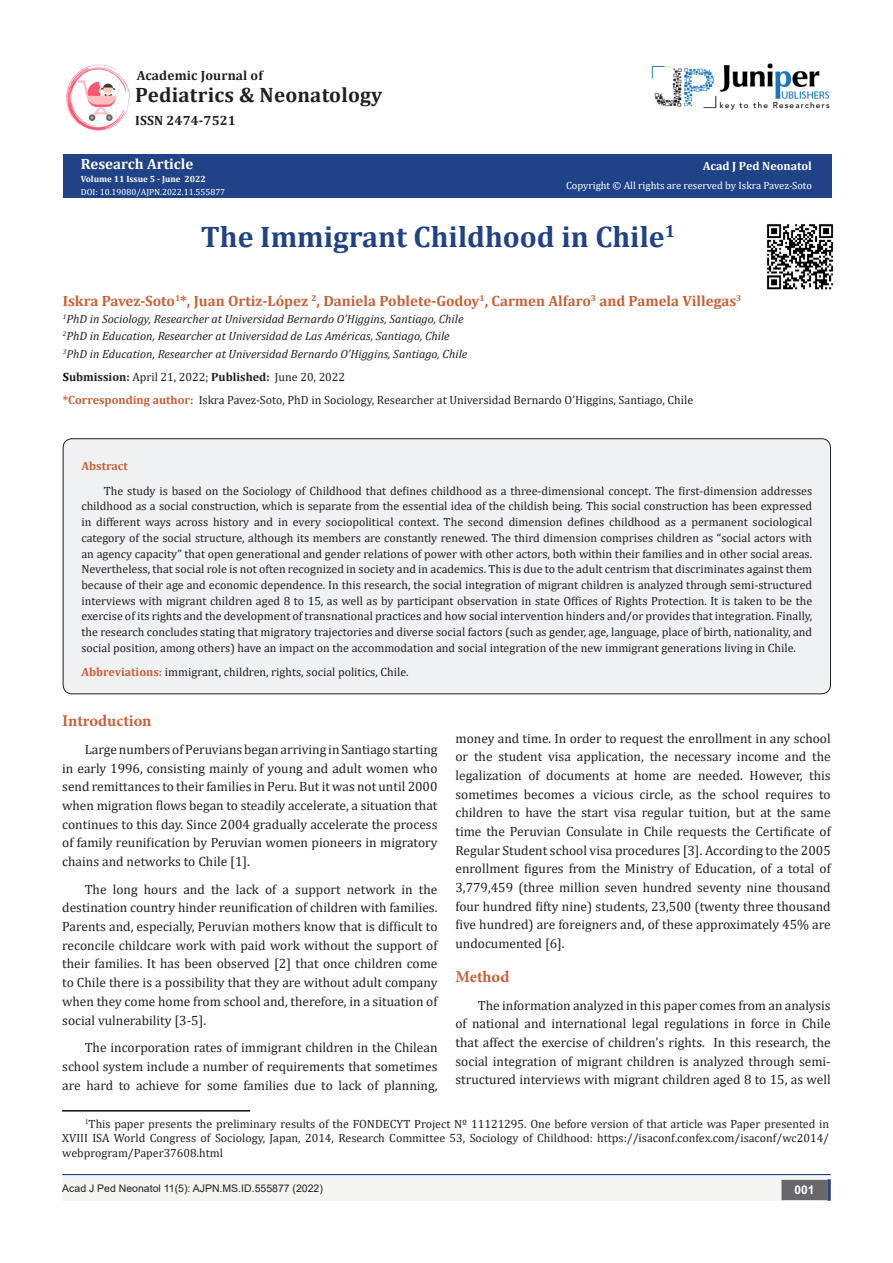
<style>
.page{position:relative;width:893px;height:1263px;background:#fff}
.page>*{position:absolute;margin:0;border:0;box-sizing:border-box;transform-origin:0 0}
.t1{font:700 29.85px "Cambria";color:#204287}
.t2{font:700 20.85px "Cambria";letter-spacing:.01em;color:#231f20}
.t3{font:700 16.5px "Minion Pro";letter-spacing:-.005em;color:#ca5f37}
.t4{font:700 15px "Cambria";color:#ca6035}
.t5{font:700 15px "Cambria";color:#fffefc}
.t6{font:13.5px/18.8px "Cambria";color:#231f20;text-align:justify}
.t7{font:700 13.5px "Cambria";letter-spacing:.01em;color:#231f20}
.List_Paragraph{font:12px/15.8px "Cambria";color:#231f20;text-align:justify}
.t8{font:italic 12px "Cambria";color:#231f20}
.t9{font:700 12px "Cambria";color:#fffefc}
.List_Paragraph-2{font:700 12px "Cambria";color:#ca5f37}
.t10{font:700 12px "Arial";color:#fff}
.t11{font:10.5px "Cambria";color:#fffefc}
.t12{font:10.5px "Arial";color:#231f20}
.t13{font:9px "Cambria";color:#fff}
.t14{font:700 9px "Cambria";color:#fffefc}
.s1{font-weight:700;color:#000}
.s2{font-weight:700}
.s3{font-weight:700;color:#ca6035}
.s4{font-weight:700;color:#ca5f37}
</style>
<div class="page">
<div style="left:63px;top:155px;width:768px;height:43px;background:#204287"></div>
<div style="left:62px;top:1175px;width:441px;height:26px;background:#f5f5f4"></div>
<img style="left:66px;top:64px;width:65px;height:67px">
<img style="left:651px;top:63px;width:179px;height:47px">
<div style="left:496px;top:1175px;width:334px;height:26px;background:#f5f5f4"></div>
<div style="left:782px;top:1180px;width:45px;height:19px;background:#68676a"></div>
<div style="left:781px;top:1180px;width:46px;height:20px;border:2px solid #68676a"></div>
<svg style="left:827px;top:1179px;width:4px;height:22px"></svg>
<hr style="left:62px;top:1174px;width:769px;height:1px;background:#253f8e">
<div style="left:63px;top:439px;width:767px;height:255px;background:#f0f1f2;border-radius:9px"></div>
<div style="left:63px;top:438px;width:768px;height:256px;border:1px solid #231f20;border-radius:9px"></div>
<img style="left:766px;top:224px;width:68px;height:66px">
<div style="left:62px;top:1110px;width:188px;height:1px;border:1px solid #231f20"></div>
<p class="t7" style="left:137px;top:66px;width:128px">Academic Journal of</p>
<p class="t2" style="left:135px;top:81px;width:249px">Pediatrics &amp; Neonatology</p>
<p class="t7" style="left:135px;top:111px;width:102px">ISSN 2474-7521</p>
<p class="t5" style="left:81px;top:153px;width:114px">Research Article</p>
<p class="t14" style="left:81px;top:173px;width:127px">Volume 11 Issue 5 - June 2022</p>
<p class="t13" style="left:81px;top:186px;width:146px">DOI: 10.19080/AJPN.2022.11.555877</p>
<p class="t9" style="left:703px;top:158px;width:111px">Acad J Ped Neonatol</p>
<p class="t11" style="left:566px;top:179px;width:247px">Copyright © All rights are reserved by Iskra Pavez-Soto</p>
<p class="t1" style="left:201px;top:215px;width:476px">The Immigrant Childhood in Chile<sup>1</sup></p>
<p class="t4" style="left:63px;top:290px;width:680px">Iskra Pavez-Soto<sup>1</sup>*, Juan Ortiz-López <sup>2</sup>, Daniela Poblete-Godoy<sup>1</sup>, Carmen Alfaro<sup>3</sup> and Pamela Villegas<sup>3</sup></p>
<p class="t8" style="left:63px;top:310px;width:402px"><sup>1</sup>PhD in Sociology, Researcher at Universidad Bernardo O’Higgins, Santiago, Chile</p>
<p class="t8" style="left:63px;top:328px;width:388px"><sup>2</sup>PhD in Education, Researcher at Universidad de Las Américas, Santiago, Chile</p>
<p class="t8" style="left:63px;top:345px;width:406px"><sup>3</sup>PhD in Education, Researcher at Universidad Bernardo O’Higgins, Santiago, Chile</p>
<p class="List_Paragraph" style="left:63px;top:369px;width:284px"><span class="s1">S</span><span class="s2">ubmission:</span> April 21, 2022; <span class="s2">Published:</span> June 20, 2022</p>
<p class="List_Paragraph" style="left:63px;top:392px;width:632px"><span class="s3">*Corresponding author:</span> Iskra Pavez-Soto, PhD in Sociology, Researcher at Universidad Bernardo O’Higgins, Santiago, Chile</p>
<p class="List_Paragraph-2" style="left:81px;top:457px;width:48px">Abstract</p>
<p class="List_Paragraph" style="left:81px;top:483px;width:732px;text-indent:22px">The study is based on the Sociology of Childhood that defines childhood as a three-dimensional concept. The first-dimension addresses childhood as a social construction, which is separate from the essential idea of the childish being. This social construction has been expressed in different ways across history and in every sociopolitical context. The second dimension defines childhood as a permanent sociological category of the social structure, although its members are constantly renewed. The third dimension comprises children as “social actors with an agency capacity” that open generational and gender relations of power with other actors, both within their families and in other social areas.<br>Nevertheless, that social role is not often recognized in society and in academics. This is due to the adult centrism that discriminates against them because of their age and economic dependence. In this research, the social integration of migrant children is analyzed through semi-structured interviews with migrant children aged 8 to 15, as well as by participant observation in state Offices of Rights Protection. It is taken to be the exercise of its rights and the development of transnational practices and how social intervention hinders and/or provides that integration. Finally, the research concludes stating that migratory trajectories and diverse social factors (such as gender, age, language, place of birth, nationality, and social position, among others) have an impact on the accommodation and social integration of the new immigrant generations living in Chile.</p>
<p class="List_Paragraph" style="left:81px;top:664px;width:329px"><span class="s4">Abbreviations:</span> immigrant, children, rights, social politics, Chile.</p>
<p class="t3" style="left:62px;top:709px;width:91px">Introduction</p>
<p class="t6" style="left:62px;top:740px;width:377px;text-indent:22px">Large numbers of Peruvians began arriving in Santiago starting in early 1996, consisting mainly of young and adult women who send remittances to their families in Peru. But it was not until 2000 when migration flows began to steadily accelerate, a situation that continues to this day. Since 2004 gradually accelerate the process of family reunification by Peruvian women pioneers in migratory chains and networks to Chile [1].</p>
<p class="t6" style="left:62px;top:880px;width:377px;text-indent:22px">The long hours and the lack of a support network in the destination country hinder reunification of children with families.<br>Parents and, especially, Peruvian mothers know that is difficult to reconcile childcare work with paid work without the support of their families. It has been observed [2] that once children come to Chile there is a possibility that they are without adult company when they come home from school and, therefore, in a situation of social vulnerability [3-5].</p>
<p class="t6" style="left:62px;top:1038px;width:377px;text-indent:22px">The incorporation rates of immigrant children in the Chilean school system include a number of requirements that sometimes are hard to achieve for some families due to lack of planning,</p>
<p class="t6" style="left:455px;top:729px;width:377px">money and time. In order to request the enrollment in any school or the student visa application, the necessary income and the legalization of documents at home are needed. However, this sometimes becomes a vicious circle, as the school requires to children to have the start visa regular tuition, but at the same time the Peruvian Consulate in Chile requests the Certificate of Regular Student school visa procedures [3]. According to the 2005 enrollment figures from the Ministry of Education, of a total of 3,779,459 (three million seven hundred seventy nine thousand four hundred fifty nine) students, 23,500 (twenty three thousand five hundred) are foreigners and, of these approximately 45% are undocumented [6].</p>
<p class="t3" style="left:455px;top:965px;width:55px">Method</p>
<p class="t6" style="left:455px;top:995px;width:377px;text-indent:22px">The information analyzed in this paper comes from an analysis of national and international legal regulations in force in Chile that affect the exercise of children’s rights. In this research, the social integration of migrant children is analyzed through semi&shy;structured interviews with migrant children aged 8 to 15, as well</p>
<p class="List_Paragraph" style="left:62px;top:1116px;width:768px;line-height:14.4px;text-indent:22px"><sup>1</sup>This paper presents the preliminary results of the FONDECYT Project Nº 11121295. One before version of that article was Paper presented in XVIII ISA World Congress of Sociology, Japan, 2014, Research Committee 53, Sociology of Childhood: https://isaconf.confex.com/isaconf/wc2014/ webprogram/Paper37608.html</p>
<p class="t12" style="left:62px;top:1181px;width:262px">Acad J Ped Neonatol 11(5): AJPN.MS.ID.555877 (2022)</p>
<p class="t10" style="left:794px;top:1182px;width:22px">001</p>
</div>
